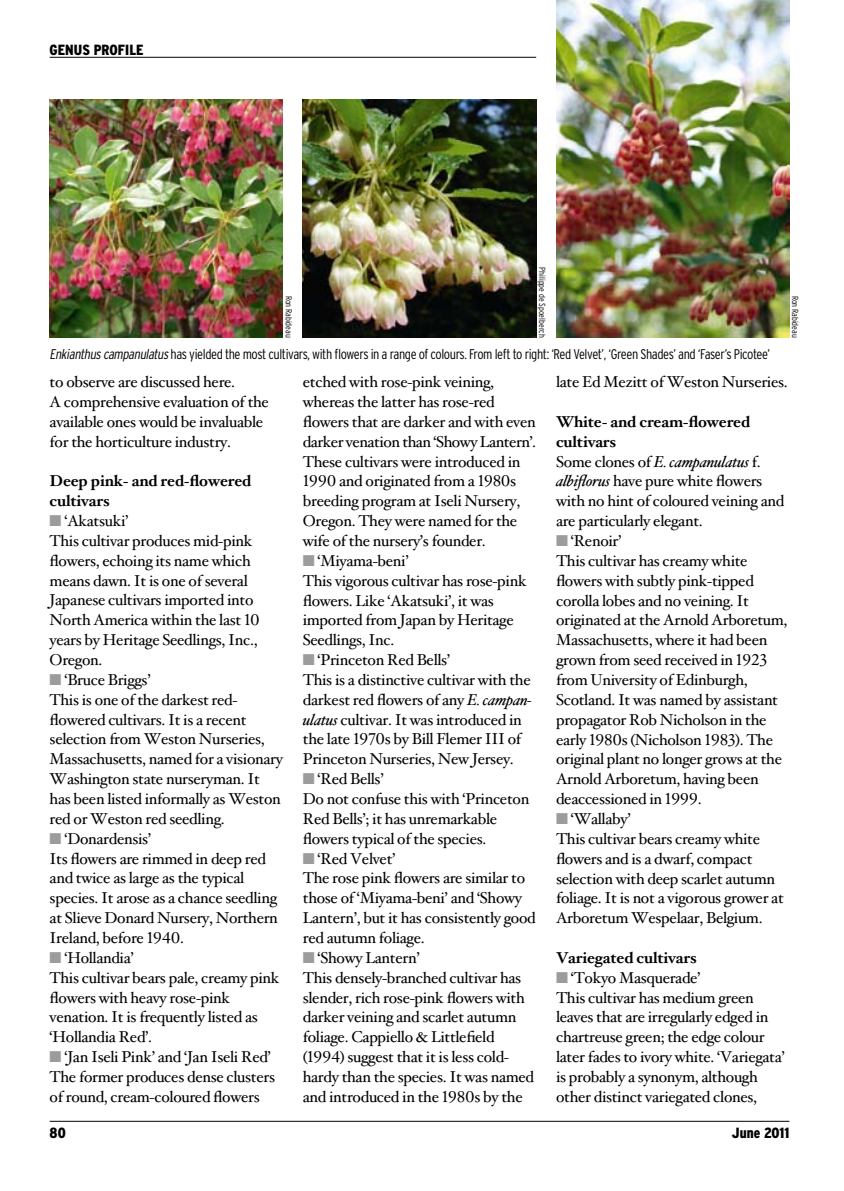
<style>
.page{position:relative;width:844px;height:1191px;background:#fff}
.page>*{position:absolute;margin:0;border:0;box-sizing:border-box;transform-origin:0 0}
.t1{font:15.75px/19.8px "Hoefler Text";letter-spacing:-.02em;color:#000}
.t2{font:700 15.75px/19.8px "Hoefler Text";letter-spacing:-.01em;color:#000}
.t3{font:900 condensed 14.7px "Interstate";color:#000}
.t4{font:300 condensed 14px "Interstate";letter-spacing:-.03em;color:#000}
.t5{font:300 condensed 8.75px "Interstate";letter-spacing:-.005em;color:#000}
.s1{font-style:italic}
.s2{color:#9c9c9c}
.s3{font-weight:700}
</style>
<div class="page">
<hr style="left:50px;top:1121px;width:739px;height:1px;background:#000">
<hr style="left:50px;top:57px;width:486px;height:1px;background:#000">
<img style="left:50px;top:99px;width:233px;height:238px">
<img style="left:556px;top:0;width:233px;height:337px">
<img style="left:303px;top:99px;width:233px;height:238px">
<p class="t3" style="left:50px;top:42px;width:95px">GENUS PROFILE</p>
<p class="t5" style="left:294px;top:296px;width:43px;rotate:90deg">Ron Rabideau</p>
<p class="t5" style="left:547px;top:267px;width:71px;rotate:90deg">Philippe de Spoelberch</p>
<p class="t4" style="left:50px;top:346px;width:722px"><span class="s1">Enkianthuscampanulatus</span>has yielded the most cultivars, with flowers in a range of colours. From left to right: ‘Red Velvet’, ‘Green Shades’ and ‘Faser’s Picotee’</p>
<p class="t5" style="left:800px;top:296px;width:43px;rotate:90deg">Ron Rabideau</p>
<p class="t1" style="left:50px;top:372px;width:221px">to observe are discussed here.<br>A comprehensive evaluation of the available ones would be invaluable for the horticulture industry.</p>
<p class="t2" style="left:50px;top:471px;width:203px">Deep pink- and red-flowered cultivars</p>
<p class="t1" style="left:50px;top:511px;width:211px"><span class="s2">■</span> ‘Akatsuki’<br>This cultivar produces mid-pink flowers, echoing its name which means dawn. It is one of several<br>Japanese cultivars imported into<br>North America within the last 10 years by Heritage Seedlings, Inc.,<br>Oregon.</p>
<p class="t1" style="left:50px;top:670px;width:235px"><span class="s2">■</span> ‘Bruce Briggs’<br>This is one of the darkest red&shy;flowered cultivars. It is a recent selection from Weston Nurseries,<br>Massachusetts, named for a visionary<br>Washington state nurseryman. It has been listed informally as Weston red or Weston red seedling.</p>
<p class="t1" style="left:50px;top:829px;width:230px"><span class="s2">■</span> ‘Donardensis’<br>Its flowers are rimmed in deep red and twice as large as the typical species. It arose as a chance seedling at Slieve Donard Nursery, Northern<br>Ireland, before 1940.</p>
<p class="t1" style="left:50px;top:948px;width:231px"><span class="s2">■</span> ‘Hollandia’<br>This cultivar bears pale, creamy pink flowers with heavy rose-pink venation. It is frequently listed as ‘Hollandia Red’.</p>
<p class="t1" style="left:50px;top:1047px;width:227px"><span class="s2">■</span> ‘Jan Iseli Pink’ and ‘Jan Iseli Red’<br>The former produces dense clusters of round, cream-coloured flowers</p>
<p class="t1" style="left:303px;top:372px;width:235px">etched with rose-pink veining, whereas the latter has rose-red flowers that are darker and with even darker venation than ‘Showy Lantern’.<br>These cultivars were introduced in 1990 and originated from a 1980s breeding program at Iseli Nursery, Oregon. They were named for the wife of the nursery’s founder.</p>
<p class="t1" style="left:303px;top:551px;width:225px"><span class="s2">■</span> ‘Miyama-beni’<br>This vigorous cultivar has rose-pink flowers. Like ‘Akatsuki’, it was imported from Japan by Heritage<br>Seedlings, Inc.</p>
<p class="t1" style="left:303px;top:650px;width:231px"><span class="s2">■</span> ‘Princeton Red Bells’<br>This is a distinctive cultivar with the darkest red flowers of any <span class="s1">E. campan&shy;ulatus</span> cultivar. It was introduced in the late 1970s by Bill Flemer III of Princeton Nurseries, New Jersey.</p>
<p class="t1" style="left:303px;top:769px;width:228px"><span class="s2">■</span> ‘Red Bells’<br>Do not confuse this with ‘Princeton<br>Red Bells’; it has unremarkable flowers typical of the species.</p>
<p class="t1" style="left:303px;top:849px;width:234px"><span class="s2">■</span> ‘Red Velvet’<br>The rose pink flowers are similar to those of ‘Miyama-beni’ and ‘Showy<br>Lantern’, but it has consistently good red autumn foliage.</p>
<p class="t1" style="left:303px;top:948px;width:233px"><span class="s2">■</span> ‘Showy Lantern’<br>This densely-branched cultivar has slender, rich rose-pink flowers with darker veining and scarlet autumn foliage. Cappiello &amp; Littlefield (1994) suggest that it is less cold&shy;hardy than the species. It was named and introduced in the 1980s by the</p>
<p class="t1" style="left:556px;top:372px;width:233px">late Ed Mezitt of Weston Nurseries.</p>
<p class="t1" style="left:556px;top:412px;width:230px"><span class="s3">White- and cream-flowered cultivars<br></span>Some clones of <span class="s1">E. campanulatus</span> f. <span class="s1">albiflorus</span> have pure white flowers with no hint of coloured veining and are particularly elegant.</p>
<p class="t1" style="left:556px;top:531px;width:233px"><span class="s2">■</span> ‘Renoir’<br>This cultivar has creamy white flowers with subtly pink-tipped corolla lobes and no veining. It originated at the Arnold Arboretum,<br>Massachusetts, where it had been grown from seed received in 1923 from University of Edinburgh,<br>Scotland. It was named by assistant propagator Rob Nicholson in the early 1980s (Nicholson 1983). The original plant no longer grows at the<br>Arnold Arboretum, having been deaccessioned in 1999.</p>
<p class="t1" style="left:556px;top:809px;width:229px"><span class="s2">■</span> ‘Wallaby’<br>This cultivar bears creamy white flowers and is a dwarf, compact selection with deep scarlet autumn foliage. It is not a vigorous grower at<br>Arboretum Wespelaar, Belgium.</p>
<p class="t2" style="left:556px;top:948px;width:142px">Variegated cultivars</p>
<p class="t1" style="left:556px;top:968px;width:230px"><span class="s2">■</span> ‘Tokyo Masquerade’<br>This cultivar has medium green leaves that are irregularly edged in chartreuse green; the edge colour later fades to ivory white. ‘Variegata’ is probably a synonym, although other distinct variegated clones,</p>
<p class="t3" style="left:50px;top:1125px;width:18px">80</p>
<p class="t3" style="left:731px;top:1125px;width:59px">JUNE 2011</p>
</div>
